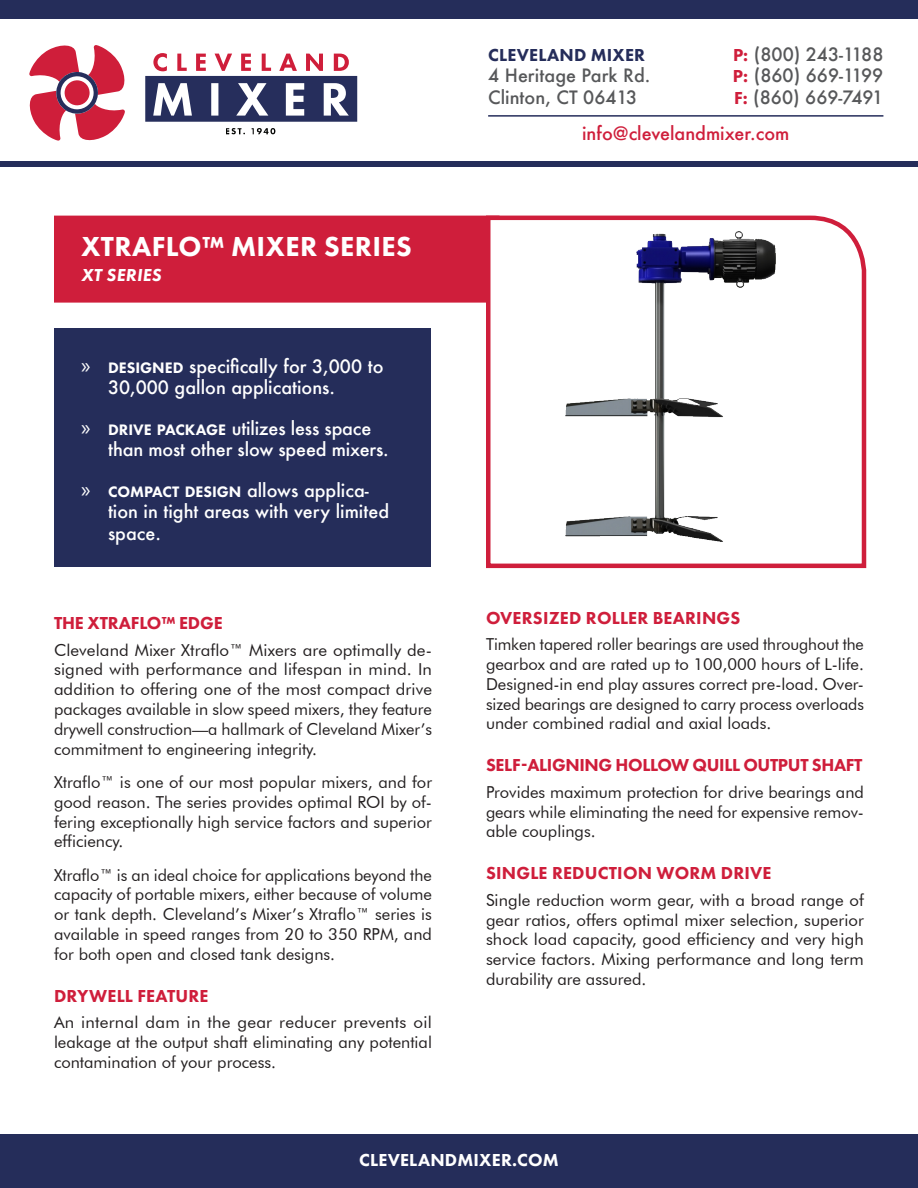
<style>
.page{position:relative;width:918px;height:1188px;background:#fff}
.page>*{position:absolute;margin:0;border:0;box-sizing:border-box;transform-origin:0 0}
.Header__Item_Name{font:800 28.5px "Futura PT";letter-spacing:.01em;color:#fff}
.t1{font:500 18px/21.6px "Futura";color:#fff}
.t2{font:500 18px "Futura";color:#57585a}
.Subhead_Title{font:800 18px "Futura PT";letter-spacing:.01em;color:#cf1e3b}
.t3{font:500 18px/35.7px "Futura";color:#cf1e3b}
.Subhead_Title-2{font:800 18px "Futura PT";letter-spacing:-.02em;color:#cf1e3b}
.t4{font:800 18px "Futura PT";letter-spacing:.01em;color:#fff}
.Subhead_Title-3{font:800 18px "Futura PT";letter-spacing:-.01em;color:#cf1e3b}
.t5{font:800 18px "Futura PT";letter-spacing:.01em;color:#252d5a}
.Subheader__Item_Modi{font:italic 800 18px "Futura PT";letter-spacing:.01em;color:#fff}
.Body{font:16.5px/19.8px "Futura BT";color:#231f20;text-align:justify}
.s1{font-family:"Myriad Pro";font-weight:400;font-size:22.5px}
.s2{font-family:"Futura PT";font-weight:800;font-size:15.75px}
.s3{font-family:"Futura PT";font-weight:800;color:#cf1e3b}
.s4{font-family:"Futura PT";font-weight:800}
.s5{color:#57585a}
</style>
<div class="page">
<svg style="left:29px;top:45px;width:96px;height:96px"></svg>
<div style="left:64px;top:80px;width:26px;height:26px;background:#cf1e3a;border-radius:50%"></div>
<svg style="left:145px;top:53px;width:212px;height:69px"></svg>
<svg style="left:226px;top:128px;width:19px;height:6px"></svg>
<svg style="left:252px;top:128px;width:23px;height:6px"></svg>
<div style="left:0;top:0;width:918px;height:19px;background:#252d5a"></div>
<div style="left:0;top:1134px;width:918px;height:54px;background:#252d5a"></div>
<div style="left:0;top:161px;width:918px;height:5px;background:#252d5a"></div>
<hr style="left:488px;top:115px;width:395px;height:2px;background:#252d5a">
<div style="left:54px;top:216px;width:446px;height:87px;background:#cf1e3b"></div>
<div style="left:54px;top:328px;width:376px;height:239px;background:#252d5a"></div>
<svg style="left:484px;top:215px;width:383px;height:354px"></svg>
<p class="Header__Item_Name" style="left:81px;top:229px;width:332px">XTRAFLO™ MIXER SERIES</p>
<p class="Subheader__Item_Modi" style="left:81px;top:264px;width:82px">XT SERIES</p>
<p class="t1" style="left:108px;top:355px;width:277px;text-indent:-27px"><span class="s1">»</span> <span class="s2">DESIGNED</span> specifically for 3,000 to<br>30,000 gallon applications.</p>
<p class="t1" style="left:108px;top:417px;width:282px;text-indent:-27px"><span class="s1">»</span> <span class="s2">DRIVE PACKAGE</span> utilizes less space than most other slow speed mixers.</p>
<p class="t1" style="left:108px;top:479px;width:283px;text-indent:-27px"><span class="s1">»</span> <span class="s2">COMPACT DESIGN</span> allows applica&shy;tion in tight areas with very limited space.</p>
<p class="Subhead_Title-3" style="left:54px;top:612px;width:170px">THE XTRAFLO™ EDGE</p>
<p class="Body" style="left:54px;top:640px;width:380px">Cleveland Mixer Xtraflo™ Mixers are optimally de&shy;signed with performance and lifespan in mind. In addition to offering one of the most compact drive packages available in slow speed mixers, they feature drywell construction—a hallmark of Cleveland Mixer’s commitment to engineering integrity.</p>
<p class="Body" style="left:54px;top:772px;width:380px">Xtraflo™ is one of our most popular mixers, and for good reason. The series provides optimal ROI by of&shy;fering exceptionally high service factors and superior efficiency.</p>
<p class="Body" style="left:54px;top:865px;width:380px">Xtraflo™ is an ideal choice for applications beyond the capacity of portable mixers, either because of volume or tank depth. Cleveland’s Mixer’s Xtraflo™ series is available in speed ranges from 20 to 350 RPM, and for both open and closed tank designs.</p>
<p class="Subhead_Title" style="left:54px;top:984px;width:156px">DRYWELL FEATURE</p>
<p class="Body" style="left:54px;top:1012px;width:380px">An internal dam in the gear reducer prevents oil leakage at the output shaft eliminating any potential contamination of your process.</p>
<p class="t5" style="left:488px;top:44px;width:158px">CLEVELAND MIXER</p>
<p class="t2" style="left:733px;top:42px;width:152px"><span class="s3">P:</span> (800) 243-1188</p>
<p class="t2" style="left:488px;top:63px;width:164px">4 Heritage Park Rd.</p>
<p class="t2" style="left:733px;top:63px;width:152px"><span class="s3">P:</span> (860) 669-1199</p>
<p class="t2" style="left:488px;top:85px;width:151px">Clinton, CT 06413</p>
<p class="t3" style="left:582px;top:79px;width:303px;text-indent:152px"><span class="s4">F:</span> <span class="s5">(860) 669-7491 </span>info@clevelandmixer.com</p>
<p class="Subhead_Title" style="left:486px;top:606px;width:256px">OVERSIZED ROLLER BEARINGS</p>
<p class="Body" style="left:486px;top:634px;width:379px">Timken tapered roller bearings are used throughout the gearbox and are rated up to 100,000 hours of L-life.<br>Designed-in end play assures correct pre-load. Over&shy;sized bearings are designed to carry process overloads under combined radial and axial loads.</p>
<p class="Subhead_Title-2" style="left:486px;top:754px;width:378px">SELF-ALIGNING HOLLOW QUILL OUTPUT SHAFT</p>
<p class="Body" style="left:486px;top:782px;width:379px">Provides maximum protection for drive bearings and gears while eliminating the need for expensive remov&shy;able couplings.</p>
<p class="Subhead_Title" style="left:486px;top:862px;width:287px">SINGLE REDUCTION WORM DRIVE</p>
<p class="Body" style="left:486px;top:890px;width:380px">Single reduction worm gear, with a broad range of gear ratios, offers optimal mixer selection, superior shock load capacity, good efficiency and very high service factors. Mixing performance and long term durability are assured.</p>
<p class="t4" style="left:359px;top:1149px;width:201px">CLEVELANDMIXER.COM</p>
</div>
